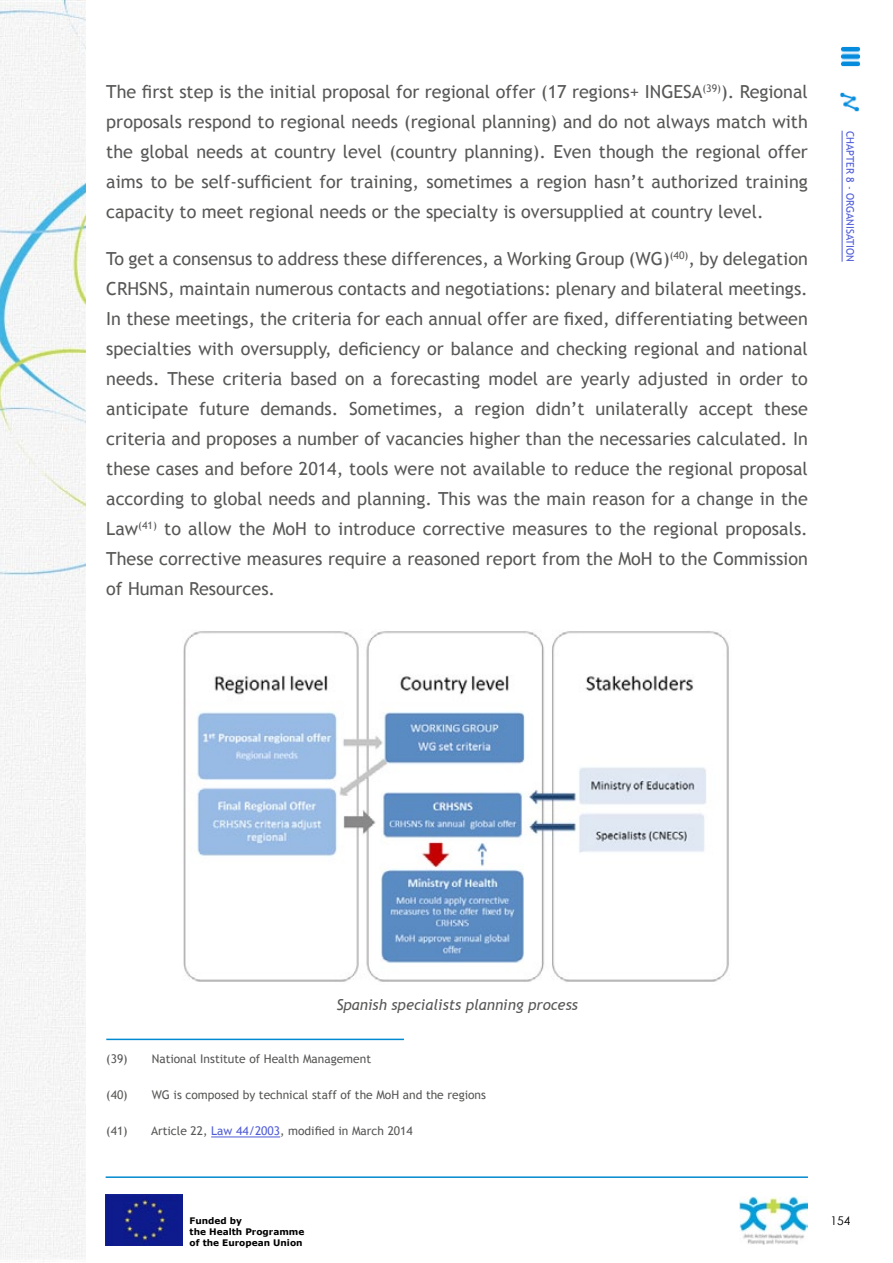
<style>
.page{position:relative;width:893px;height:1263px;background:#fff}
.page>*{position:absolute;margin:0;border:0;box-sizing:border-box;transform-origin:0 0}
.t1{font:18px/30px "Trebuchet MS";color:#585857;text-align:justify}
.t2{font:italic 15px "Trebuchet MS";color:#585857}
.t3{font:12px "Trebuchet MS";color:#585857}
.t4{font:12px "Century Gothic";color:#000}
.t5{font:10.5px "Trebuchet MS";color:#4f5cd6}
.t6{font:700 9px/10.8px "Verdana";color:#000}
.s1{color:#4f5cd6}
</style>
<div class="page">
<img style="left:106px;top:1195px;width:76px;height:51px">
<hr style="left:106px;top:1176px;width:702px;height:2px;background:#008acf">
<img style="left:840px;top:46px;width:21px;height:21px">
<div style="left:0;top:0;width:85px;height:1262px;background:#f5f5f5"></div>
<img style="left:739px;top:1197px;width:69px;height:47px">
<img style="left:840px;top:92px;width:19px;height:20px">
<img style="left:183px;top:631px;width:546px;height:351px">
<hr style="left:106px;top:1039px;width:298px;height:1px;background:#008acf">
<hr style="left:211px;top:1136px;width:69px;height:1px;background:#4f5cd6">
<hr style="left:842px;top:131px;width:1px;height:131px;background:#4f5cd6">
<p class="t1" style="left:106px;top:77px;width:703px">The first step is the initial proposal for regional offer (17 regions+ INGESA<sup>(39)</sup>). Regional proposals respond to regional needs (regional planning) and do not always match with the global needs at country level (country planning). Even though the regional offer aims to be self-sufficient for training, sometimes a region hasn’t authorized training capacity to meet regional needs or the specialty is oversupplied at country level.</p>
<p class="t1" style="left:106px;top:244px;width:703px">To get a consensus to address these differences, a Working Group (WG)<sup>(40)</sup>, by delegation CRHSNS, maintain numerous contacts and negotiations: plenary and bilateral meetings.<br>In these meetings, the criteria for each annual offer are fixed, differentiating between specialties with oversupply, deficiency or balance and checking regional and national needs. These criteria based on a forecasting model are yearly adjusted in order to anticipate future demands. Sometimes, a region didn’t unilaterally accept these criteria and proposes a number of vacancies higher than the necessaries calculated. In these cases and before 2014, tools were not available to reduce the regional proposal according to global needs and planning. This was the main reason for a change in the Law<sup>(41)</sup> to allow the MoH to introduce corrective measures to the regional proposals.<br>These corrective measures require a reasoned report from the MoH to the Commission of Human Resources.</p>
<p class="t5" style="left:856px;top:131px;width:131px;rotate:90deg">CHAPTEr 8 - organisation</p>
<p class="t2" style="left:336px;top:996px;width:243px">Spanish specialists planning process</p>
<p class="t3" style="left:106px;top:1051px;width:23px">(39)</p>
<p class="t3" style="left:152px;top:1051px;width:221px">National Institute of Health Management</p>
<p class="t3" style="left:106px;top:1088px;width:23px">(40)</p>
<p class="t3" style="left:152px;top:1088px;width:336px">WG is composed by technical staff of the MoH and the regions</p>
<p class="t3" style="left:106px;top:1124px;width:23px">(41)</p>
<p class="t3" style="left:151px;top:1124px;width:263px">Article 22, <span class="s1">Law 44/2003</span>, modified in March 2014</p>
<p class="t6" style="left:190px;top:1215px;width:54px">Funded by</p>
<p class="t4" style="left:830px;top:1212px;width:21px">154</p>
<p class="t6" style="left:190px;top:1226px;width:116px">the Health Programme of the European Union</p>
</div>
